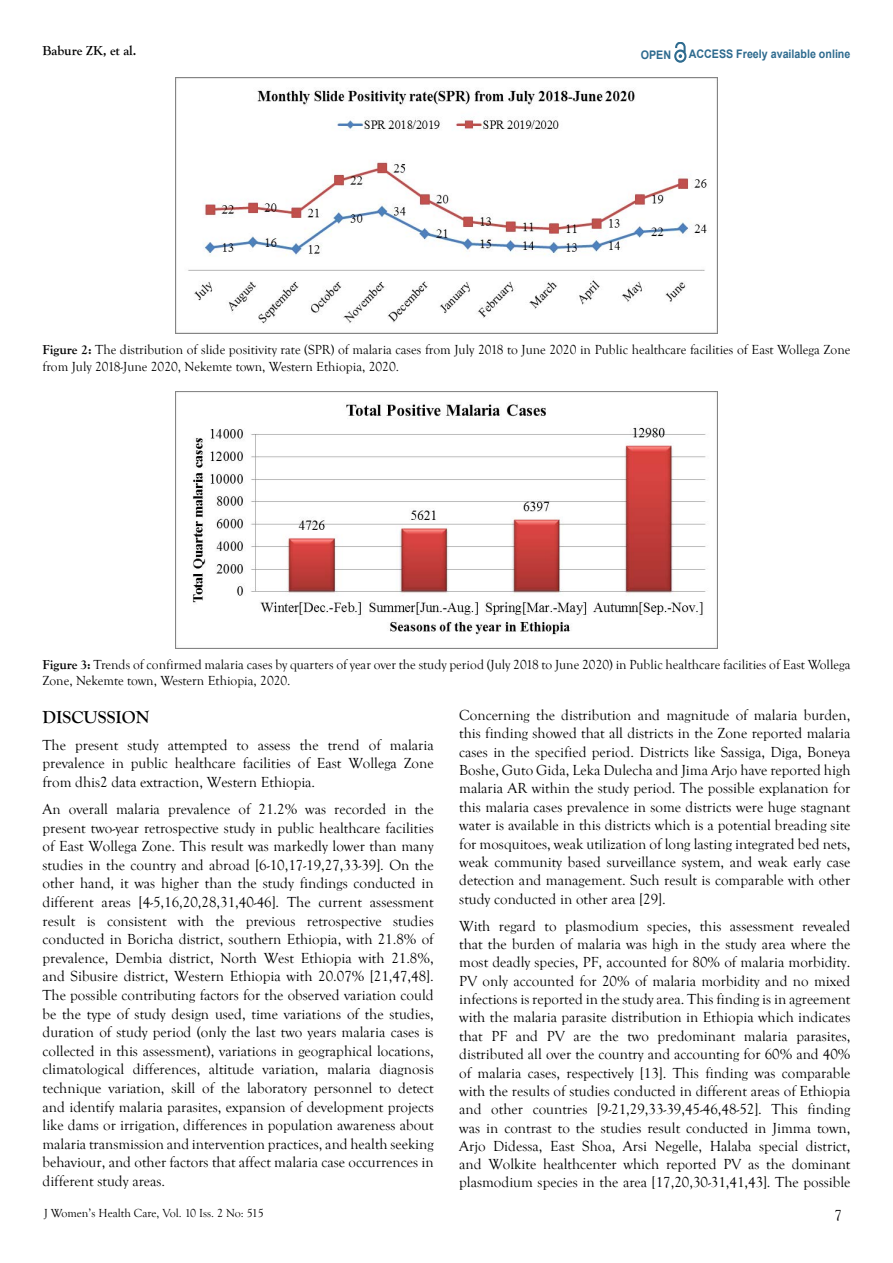
<style>
.page{position:relative;width:893px;height:1263px;background:#fff}
.page>*{position:absolute;margin:0;border:0;box-sizing:border-box;transform-origin:0 0}
.t1{font:700 18px "Goudy Old Style T";color:#000}
.t2{font:15px/18.3px "Goudy Old Style T";color:#000;text-align:justify}
.t3{font:13.5px/16.2px "Goudy Old Style T";color:#000}
.t4{font:700 13.5px "Goudy Old Style T";color:#000}
.t5{font:12px "Goudy Old Style T";color:#000}
.t6{font:700 11.85px "Arial";color:#2e6b8f;scale:.91 1}
.s1{font-weight:700}
</style>
<div class="page">
<svg style="left:674px;top:43px;width:12px;height:20px"></svg>
<img style="left:176px;top:77px;width:541px;height:257px">
<img style="left:176px;top:392px;width:541px;height:256px">
<p class="t4" style="left:43px;top:43px;width:95px">Babure ZK, et al.</p>
<p class="t6" style="left:641px;top:47px;width:35px">OPEN</p>
<p class="t6" style="left:689px;top:46px;width:179px">ACCESS Freely available online</p>
<p class="t3" style="left:43px;top:342px;width:809px"><span class="s1">Figure 2:</span> The distribution of slide positivity rate (SPR) of malaria cases from July 2018 to June 2020 in Public healthcare facilities of East Wollega Zone from July 2018-June 2020, Nekemte town, Western Ethiopia, 2020.</p>
<p class="t3" style="left:43px;top:657px;width:809px"><span class="s1">Figure 3:</span> Trends of confirmed malaria cases by quarters of year over the study period (July 2018 to June 2020) in Public healthcare facilities of East Wollega<br>Zone, Nekemte town, Western Ethiopia, 2020.</p>
<p class="t1" style="left:43px;top:707px;width:108px">DISCUSSION</p>
<p class="t2" style="left:43px;top:736px;width:393px">The present study attempted to assess the trend of malaria prevalence in public healthcare facilities of East Wollega Zone from dhis2 data extraction, Western Ethiopia.</p>
<p class="t2" style="left:43px;top:800px;width:393px">An overall malaria prevalence of 21.2% was recorded in the present two-year retrospective study in public healthcare facilities of East Wollega Zone. This result was markedly lower than many studies in the country and abroad [6-10,17-19,27,33-39]. On the other hand, it was higher than the study findings conducted in different areas [4-5,16,20,28,31,40-46]. The current assessment result is consistent with the previous retrospective studies conducted in Boricha district, southern Ethiopia, with 21.8% of prevalence, Dembia district, North West Ethiopia with 21.8%, and Sibusire district, Western Ethiopia with 20.07% [21,47,48].<br>The possible contributing factors for the observed variation could be the type of study design used, time variations of the studies, duration of study period (only the last two years malaria cases is collected in this assessment), variations in geographical locations, climatological differences, altitude variation, malaria diagnosis technique variation, skill of the laboratory personnel to detect and identify malaria parasites, expansion of development projects like dams or irrigation, differences in population awareness about malaria transmission and intervention practices, and health seeking behaviour, and other factors that affect malaria case occurrences in different study areas.</p>
<p class="t2" style="left:459px;top:706px;width:393px">Concerning the distribution and magnitude of malaria burden, this finding showed that all districts in the Zone reported malaria cases in the specified period. Districts like Sassiga, Diga, Boneya Boshe, Guto Gida, Leka Dulecha and Jima Arjo have reported high malaria AR within the study period. The possible explanation for this malaria cases prevalence in some districts were huge stagnant water is available in this districts which is a potential breading site for mosquitoes, weak utilization of long lasting integrated bed nets, weak community based surveillance system, and weak early case detection and management. Such result is comparable with other study conducted in other area [29].</p>
<p class="t2" style="left:459px;top:917px;width:393px">With regard to plasmodium species, this assessment revealed that the burden of malaria was high in the study area where the most deadly species, PF, accounted for 80% of malaria morbidity.<br>PV only accounted for 20% of malaria morbidity and no mixed infections is reported in the study area. This finding is in agreement with the malaria parasite distribution in Ethiopia which indicates that PF and PV are the two predominant malaria parasites, distributed all over the country and accounting for 60% and 40% of malaria cases, respectively [13]. This finding was comparable with the results of studies conducted in different areas of Ethiopia and other countries [9-21,29,33-39,45-46,48-52]. This finding was in contrast to the studies result conducted in Jimma town, Arjo Didessa, East Shoa, Arsi Negelle, Halaba special district, and Wolkite healthcenter which reported PV as the dominant plasmodium species in the area [17,20,30-31,41,43]. The possible</p>
<p class="t5" style="left:44px;top:1207px;width:221px">J Women’s Health Care, Vol. 10 Iss. 2 No: 515</p>
<p class="t2" style="left:834px;top:1207px;width:9px">7</p>
</div>
